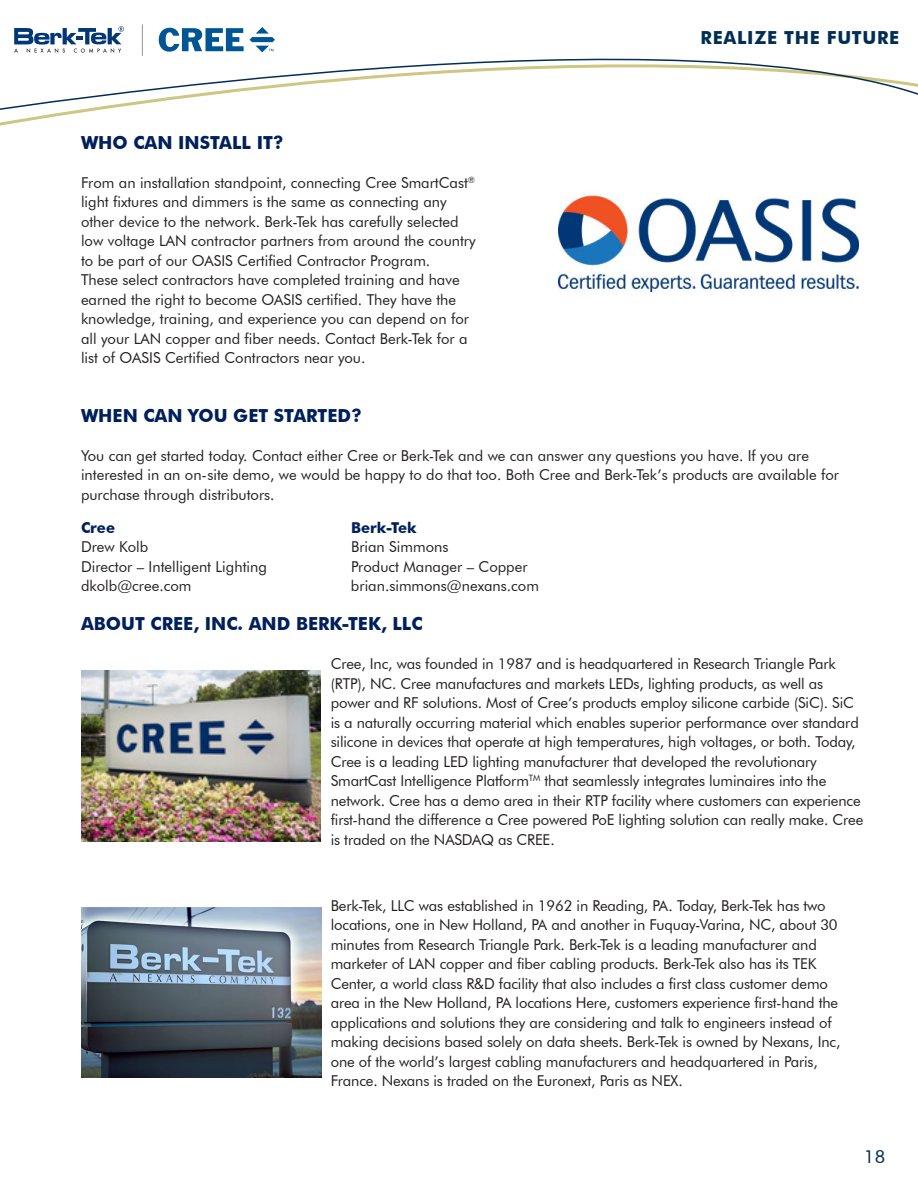
<style>
.page{position:relative;width:918px;height:1188px;background:#fff}
.page>*{position:absolute;margin:0;border:0;box-sizing:border-box;transform-origin:0 0}
.Body_Text{font:700 18px "Futura BT";color:#00205b}
.t1{font:700 18px "Futura BT";letter-spacing:.04em;color:#002e54}
.t2{font:18px "Futura BT";color:#002e54}
.Body_Text-2{font:15px/19.5px "Futura BT";letter-spacing:-.01em;color:#231f20}
.Body_Text-3{font:700 15px "Futura BT";color:#00205b}
</style>
<div class="page">
<svg style="left:0;top:25px;width:918px;height:88px"></svg>
<hr style="left:142px;top:24px;width:1px;height:32px;background:#939598">
<img style="left:81px;top:670px;width:239px;height:171px">
<img style="left:558px;top:195px;width:300px;height:97px">
<img style="left:81px;top:907px;width:241px;height:170px">
<p class="Body_Text" style="left:81px;top:131px;width:204px">WHO CAN INSTALL IT?</p>
<p class="Body_Text-2" style="left:81px;top:172px;width:396px">From an installation standpoint, connecting Cree SmartCast<sup>® </sup>light fixtures and dimmers is the same as connecting any other device to the network. Berk-Tek has carefully selected low voltage LAN contractor partners from around the country to be part of our OASIS Certified Contractor Program.<br>These select contractors have completed training and have earned the right to become OASIS certified. They have the knowledge, training, and experience you can depend on for all your LAN copper and fiber needs. Contact Berk-Tek for a list of OASIS Certified Contractors near you.</p>
<p class="t1" style="left:701px;top:26px;width:200px">REALIZE THE FUTURE</p>
<p class="Body_Text" style="left:81px;top:404px;width:283px">WHEN CAN YOU GET STARTED?</p>
<p class="Body_Text-2" style="left:81px;top:445px;width:760px">You can get started today. Contact either Cree or Berk-Tek and we can answer any questions you have. If you are interested in an on-site demo, we would be happy to do that too. Both Cree and Berk-Tek’s products are available for purchase through distributors.</p>
<p class="Body_Text-3" style="left:81px;top:518px;width:36px">Cree</p>
<p class="Body_Text-3" style="left:351px;top:518px;width:67px">Berk-Tek</p>
<p class="Body_Text-2" style="left:81px;top:537px;width:69px">Drew Kolb</p>
<p class="Body_Text-2" style="left:351px;top:537px;width:99px">Brian Simmons</p>
<p class="Body_Text-2" style="left:81px;top:556px;width:187px">Director – Intelligent Lighting</p>
<p class="Body_Text-2" style="left:351px;top:556px;width:178px">Product Manager – Copper</p>
<p class="Body_Text-2" style="left:81px;top:576px;width:112px">dkolb@cree.com</p>
<p class="Body_Text-2" style="left:351px;top:576px;width:190px">brian.simmons@nexans.com</p>
<p class="Body_Text" style="left:81px;top:613px;width:343px">ABOUT CREE, INC. AND BERK-TEK, LLC</p>
<p class="Body_Text-2" style="left:331px;top:654px;width:534px">Cree, Inc, was founded in 1987 and is headquartered in Research Triangle Park (RTP), NC. Cree manufactures and markets LEDs, lighting products, as well as power and RF solutions. Most of Cree’s products employ silicone carbide (SiC). SiC is a naturally occurring material which enables superior performance over standard silicone in devices that operate at high temperatures, high voltages, or both. Today, Cree is a leading LED lighting manufacturer that developed the revolutionary SmartCast Intelligence Platform<sup>TM</sup> that seamlessly integrates luminaires into the network. Cree has a demo area in their RTP facility where customers can experience first-hand the difference a Cree powered PoE lighting solution can really make. Cree is traded on the NASDAQ as CREE.</p>
<p class="Body_Text-2" style="left:331px;top:895px;width:511px">Berk-Tek, LLC was established in 1962 in Reading, PA. Today, Berk-Tek has two locations, one in New Holland, PA and another in Fuquay-Varina, NC, about 30 minutes from Research Triangle Park. Berk-Tek is a leading manufacturer and marketer of LAN copper and fiber cabling products. Berk-Tek also has its TEK Center, a world class R&amp;D facility that also includes a first class customer demo area in the New Holland, PA locations Here, customers experience first-hand the applications and solutions they are considering and talk to engineers instead of making decisions based solely on data sheets. Berk-Tek is owned by Nexans, Inc, one of the world’s largest cabling manufacturers and headquartered in Paris, France. Nexans is traded on the Euronext, Paris as NEX.</p>
<p class="t2" style="left:864px;top:1145px;width:23px">18</p>
</div>
